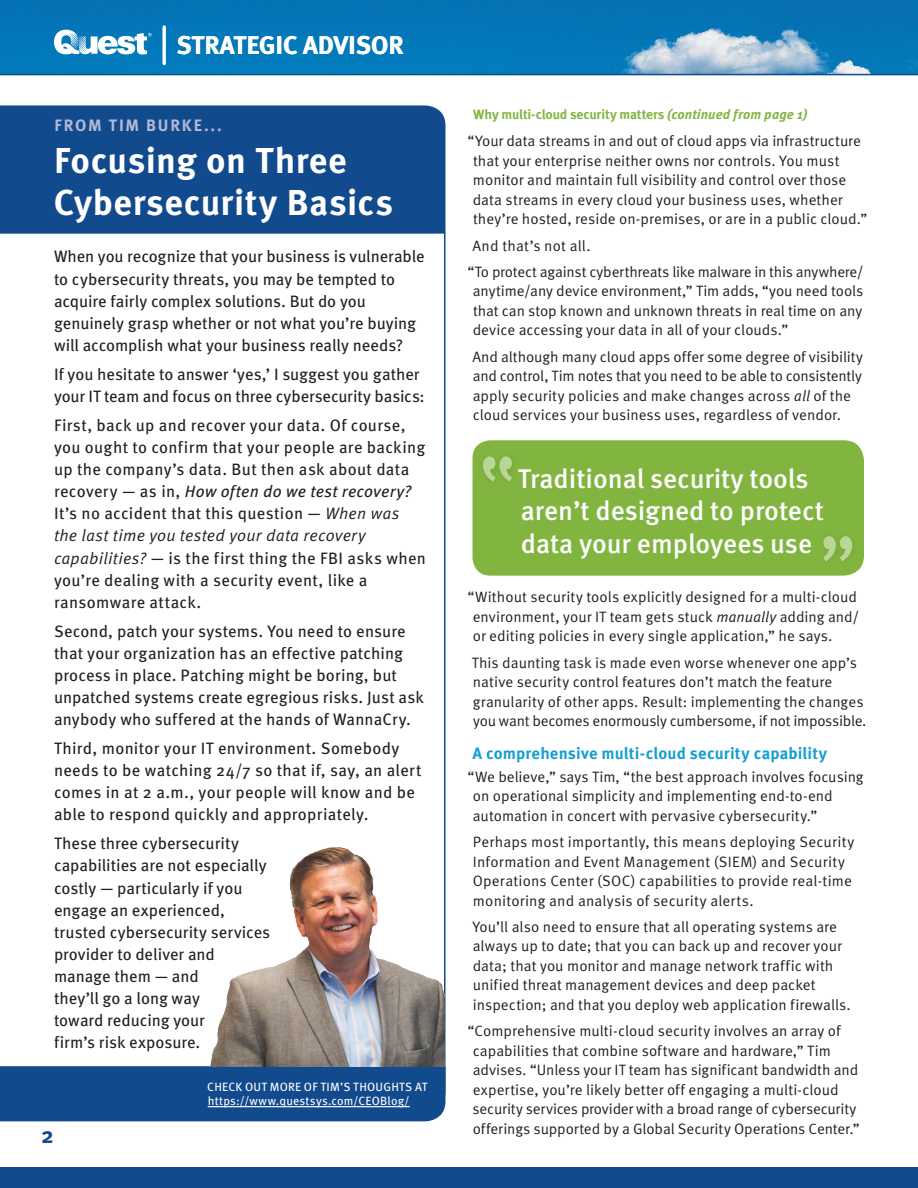
<style>
.page{position:relative;width:918px;height:1188px;background:#fff}
.page>*{position:absolute;margin:0;border:0;box-sizing:border-box;transform-origin:0 0}
.t1{font:700 36px/42px "Meta OT";letter-spacing:.01em;color:#fff}
.t2{font:500 27px/32.4px "Meta OT";color:#fff}
.t3{font:700 25.5px "Meta OT";color:#fff}
.t4{font:700 22.5px "Meta OT";color:#124a8e}
.t5{font:16.5px/22.2px "Meta OT";letter-spacing:.005em;color:#231f20}
.t6{font:700 16.5px "Meta OT";letter-spacing:.005em;color:#159fd1}
.t7{font:16.5px "Meta OT Norm Ita";letter-spacing:.015em;color:#231f20}
.t8{font:700 16.5px "Meta OT";letter-spacing:.105em;color:#b3b8d4}
.t9{font:15px/19.5px "Meta OT Norm";color:#231f20}
.t10{font:700 13.5px "Meta OT";letter-spacing:-.015em;color:#82b540}
.t11{font:12px/14.4px "Meta OT";letter-spacing:.02em;color:#fff}
.s1{font-style:italic}
.s2{font-family:"Meta OT Norm Ita"}
</style>
<div class="page">
<img style="left:0;top:0;width:918px;height:74px">
<hr style="left:0;top:74px;width:918px;height:1px;background:#124a8e">
<svg style="left:0;top:233px;width:446px;height:833px"></svg>
<div style="left:0;top:105px;width:446px;height:128px;background:#124a8e"></div>
<div style="left:473px;top:440px;width:391px;height:136px;background:#82b540"></div>
<div style="left:816px;top:529px;width:45px;height:40px;background:#81b43f"></div>
<svg style="left:823px;top:536px;width:29px;height:25px"></svg>
<div style="left:476px;top:449px;width:44px;height:40px;background:#81b43f"></div>
<svg style="left:483px;top:456px;width:29px;height:26px"></svg>
<div style="left:0;top:1167px;width:918px;height:21px;background:#124a8e"></div>
<div style="left:0;top:1066px;width:446px;height:55px;background:#124a8e"></div>
<img style="left:207px;top:833px;width:238px;height:233px">
<svg style="left:54px;top:30px;width:98px;height:25px"></svg>
<hr style="left:163px;top:27px;width:3px;height:37px;background:#fff">
<hr style="left:208px;top:1106px;width:202px;height:1px;background:#fff">
<h3 class="t3" style="left:177px;top:29px;width:229px">STRATEGIC ADVISOR</h3>
<p class="t8" style="left:55px;top:115px;width:169px">FROM TIM BURKE...</p>
<h1 class="t1" style="left:54px;top:140px;width:341px">Focusing on Three<br>Cybersecurity Basics</h1>
<p class="t5" style="left:54px;top:246px;width:372px">When you recognize that your business is vulnerable to cybersecurity threats, you may be tempted to acquire fairly complex solutions. But do you genuinely grasp whether or not what you’re buying will accomplish what your business really needs?</p>
<p class="t5" style="left:54px;top:363px;width:372px">If you hesitate to answer ‘yes,’ I suggest you gather your IT team and focus on three cybersecurity basics:</p>
<p class="t5" style="left:54px;top:414px;width:373px">First, back up and recover your data. Of course, you ought to confirm that your people are backing up the company’s data. But then ask about data recovery — as in, <span class="s1">How often do we test recovery?<br></span>It’s no accident that this question — <span class="s2">When was</span></p>
<p class="t7" style="left:54px;top:526px;width:313px">the last time you tested your data recovery</p>
<p class="t5" style="left:54px;top:547px;width:374px"><span class="s2">capabilities?</span> — is the first thing the FBI asks when you’re dealing with a security event, like a ransomware attack.</p>
<p class="t5" style="left:54px;top:620px;width:372px">Second, patch your systems. You need to ensure that your organization has an effective patching process in place. Patching might be boring, but unpatched systems create egregious risks. Just ask anybody who suffered at the hands of WannaCry.</p>
<p class="t5" style="left:54px;top:737px;width:369px">Third, monitor your IT environment. Somebody needs to be watching 24/7 so that if, say, an alert comes in at 2 a.m., your people will know and be able to respond quickly and appropriately.</p>
<p class="t5" style="left:54px;top:833px;width:218px">These three cybersecurity capabilities are not especially costly — particularly if you engage an experienced, trusted cybersecurity services provider to deliver and manage them — and<br>they’ll go a long way<br>toward reducing your<br>firm’s risk exposure.</p>
<h3 class="t4" style="left:41px;top:1121px;width:14px">2</h3>
<p class="t11" style="left:207px;top:1080px;width:222px">CHECK OUT MORE OF TIM’S THOUGHTS AT https://www.questsys.com/CEOBlog/</p>
<p class="t10" style="left:473px;top:105px;width:336px">Why multi-cloud security matters <span class="s1">(continued from page 1)</span></p>
<p class="t9" style="left:473px;top:132px;width:396px;text-indent:-5px">“Your data streams in and out of cloud apps via infrastructure that your enterprise neither owns nor controls. You must monitor and maintain full visibility and control over those data streams in every cloud your business uses, whether they’re hosted, reside on-premises, or are in a public cloud.”</p>
<p class="t9" style="left:468px;top:232px;width:398px;line-height:26.2px;text-indent:5px">And that’s not all.<br>“To protect against cyberthreats like malware in this anywhere/</p>
<p class="t9" style="left:473px;top:282px;width:392px;text-align:justify">anytime/any device environment,” Tim adds, “you need tools that can stop known and unknown threats in real time on any device accessing your data in all of your clouds.”</p>
<p class="t9" style="left:472px;top:347px;width:392px">And although many cloud apps offer some degree of visibility and control, Tim notes that you need to be able to consistently apply security policies and make changes across <span class="s2">all</span> of the cloud services your business uses, regardless of vendor.</p>
<h2 class="t2" style="left:518px;top:463px;width:307px">Traditional security tools aren’t designed to protect data your employees use</h2>
<p class="t9" style="left:473px;top:588px;width:388px;text-indent:-5px">“Without security tools explicitly designed for a multi-cloud environment, your IT team gets stuck <span class="s2">manually</span> adding and/ or editing policies in every single application,” he says.</p>
<p class="t9" style="left:472px;top:653px;width:396px">This daunting task is made even worse whenever one app’s native security control features don’t match the feature granularity of other apps. Result: implementing the changes you want becomes enormously cumbersome, if not impossible.</p>
<p class="t6" style="left:472px;top:743px;width:356px">A comprehensive multi-cloud security capability</p>
<p class="t9" style="left:473px;top:767px;width:392px;text-indent:-5px">“We believe,” says Tim, “the best approach involves focusing on operational simplicity and implementing end-to-end automation in concert with pervasive cybersecurity.”</p>
<p class="t9" style="left:473px;top:832px;width:383px">Perhaps most importantly, this means deploying Security Information and Event Management (SIEM) and Security Operations Center (SOC) capabilities to provide real-time monitoring and analysis of security alerts.</p>
<p class="t9" style="left:472px;top:917px;width:380px">You’ll also need to ensure that all operating systems are always up to date; that you can back up and recover your data; that you monitor and manage network traffic with unified threat management devices and deep packet inspection; and that you deploy web application firewalls.</p>
<p class="t9" style="left:473px;top:1021px;width:389px;text-indent:-5px">“Comprehensive multi-cloud security involves an array of capabilities that combine software and hardware,” Tim advises. “Unless your IT team has significant bandwidth and expertise, you’re likely better off engaging a multi-cloud security services provider with a broad range of cybersecurity offerings supported by a Global Security Operations Center.”</p>
</div>
